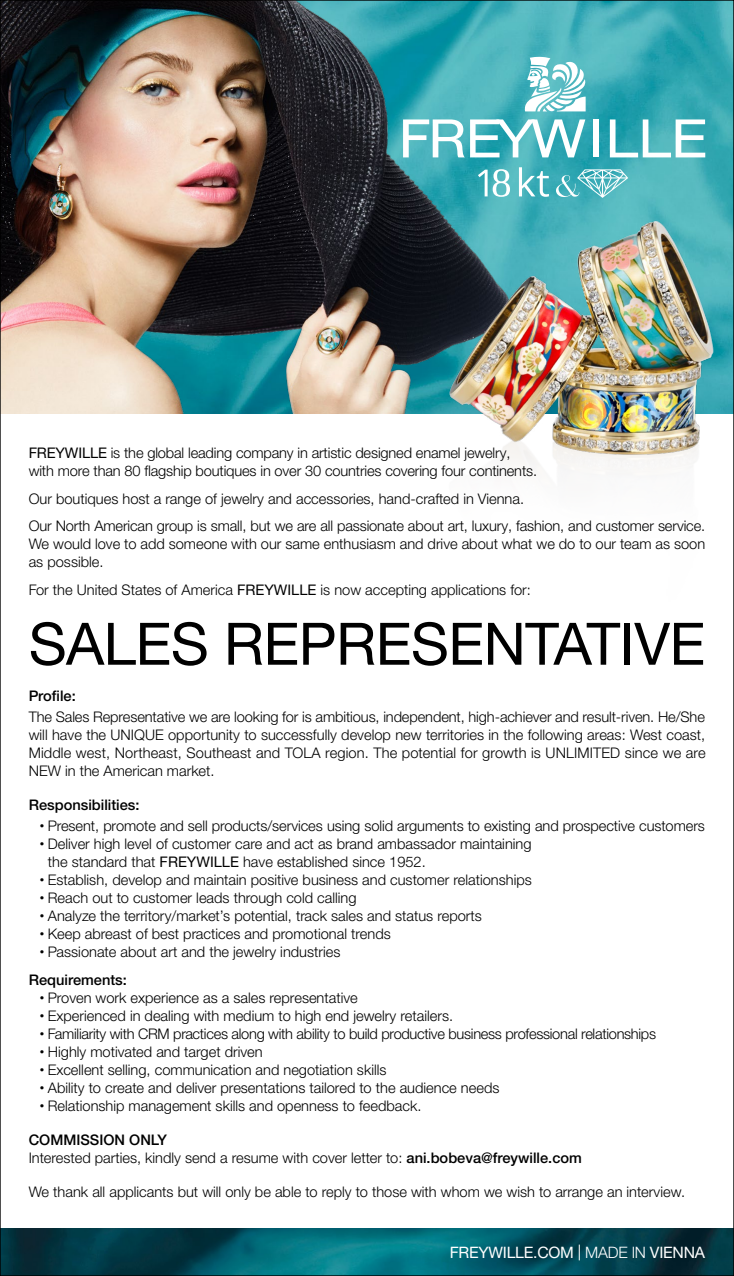
<style>
.page{position:relative;width:734px;height:1276px;background:#fff}
.page>*{position:absolute;margin:0;border:0;box-sizing:border-box;transform-origin:0 0}
.t1{font:58.62px "Helvetica Neue LTW1 G";letter-spacing:-.01em;color:#000}
.t2{font:15.75px "Helvetica Neue LTW1 G";letter-spacing:-.015em;color:#fff}
.t3{font:300 14.62px/18px "Helvetica Neue LTW1 G";color:#000}
.t4{font:300 14.62px "Helvetica Neue LTW1 G";letter-spacing:-.02em;color:#000}
.t5{font:500 14.62px "Helvetica Neue LTW1 G";color:#000}
.s1{font-weight:400}
.s2{font-weight:500}
.s3{font-weight:300}
</style>
<div class="page">
<img style="left:2px;top:1228px;width:729px;height:46px">
<img style="left:519px;top:2px;width:212px;height:198px">
<img style="left:2px;top:2px;width:517px;height:411px">
<svg style="left:524px;top:57px;width:62px;height:55px"></svg>
<svg style="left:556px;top:169px;width:72px;height:29px;background:#6dc1c9"></svg>
<svg style="left:519px;top:167px;width:30px;height:30px"></svg>
<svg style="left:478px;top:169px;width:32px;height:28px"></svg>
<svg style="left:403px;top:119px;width:61px;height:38px"></svg>
<svg style="left:470px;top:119px;width:115px;height:38px"></svg>
<div style="left:592px;top:119px;width:6px;height:38px;background:#fff"></div>
<svg style="left:609px;top:119px;width:96px;height:38px"></svg>
<img style="left:427px;top:200px;width:304px;height:270px">
<p class="t3" style="left:29px;top:444px;width:510px"><span class="s1">FREYWILLE</span> is the global leading company in artistic designed enamel jewelry, with more than 80 flagship boutiques in over 30 countries covering four continents.</p>
<p class="t3" style="left:29px;top:489px;width:497px">Our boutiques host a range of jewelry and accessories, hand-crafted in Vienna.</p>
<p class="t3" style="left:29px;top:517px;width:678px;text-align:justify">Our North American group is small, but we are all passionate about art, luxury, fashion, and customer service.<br>We would love to add someone with our same enthusiasm and drive about what we do to our team as soon as possible.</p>
<p class="t3" style="left:29px;top:581px;width:503px">For the United States of America <span class="s1">FREYWILLE</span> is now accepting applications for:</p>
<p class="t1" style="left:29px;top:607px;width:678px">SALES REPRESENTATIVE</p>
<p class="t5" style="left:29px;top:687px;width:48px">Profile:</p>
<p class="t3" style="left:29px;top:708px;width:678px;text-align:justify">The Sales Representative we are looking for is ambitious, independent, high-achiever and result-riven. He/She will have the UNIQUE opportunity to successfully develop new territories in the following areas: West coast, Middle west, Northeast, Southeast and TOLA region. The potential for growth is UNLIMITED since we are NEW in the American market.</p>
<p class="t5" style="left:29px;top:796px;width:112px">Responsibilities:</p>
<p class="t3" style="left:40px;top:817px;width:666px"><sup>•</sup> Present, promote and sell products/services using solid arguments to existing and prospective customers</p>
<p class="t3" style="left:48px;top:835px;width:485px;text-indent:-8px"><sup>•</sup> Deliver high level of customer care and act as brand ambassador maintaining the standard that <span class="s1">FREYWILLE</span> have established since 1952.</p>
<p class="t3" style="left:40px;top:871px;width:493px"><sup>•</sup> Establish, develop and maintain positive business and customer relationships</p>
<p class="t3" style="left:40px;top:889px;width:318px"><sup>•</sup> Reach out to customer leads through cold calling</p>
<p class="t3" style="left:40px;top:907px;width:443px"><sup>•</sup> Analyze the territory/market’s potential, track sales and status reports</p>
<p class="t3" style="left:40px;top:925px;width:352px"><sup>•</sup> Keep abreast of best practices and promotional trends</p>
<p class="t3" style="left:40px;top:943px;width:302px"><sup>•</sup> Passionate about art and the jewelry industries</p>
<p class="t5" style="left:29px;top:971px;width:100px">Requirements:</p>
<p class="t3" style="left:40px;top:988px;width:319px"><sup>•</sup> Proven work experience as a sales representative</p>
<p class="t3" style="left:40px;top:1006px;width:414px"><sup>•</sup> Experienced in dealing with medium to high end jewelry retailers.</p>
<p class="t4" style="left:40px;top:1025px;width:617px"><sup>•</sup> Familiarity with CRM practices along with ability to build productive business professional relationships</p>
<p class="t3" style="left:40px;top:1042px;width:224px"><sup>•</sup> Highly motivated and target driven</p>
<p class="t3" style="left:40px;top:1060px;width:348px"><sup>•</sup> Excellent selling, communication and negotiation skills</p>
<p class="t3" style="left:40px;top:1078px;width:461px"><sup>•</sup> Ability to create and deliver presentations tailored to the audience needs</p>
<p class="t3" style="left:40px;top:1096px;width:383px"><sup>•</sup> Relationship management skills and openness to feedback.</p>
<p class="t5" style="left:29px;top:1131px;width:140px">COMMISSION ONLY</p>
<p class="t3" style="left:29px;top:1148px;width:554px">Interested parties, kindly send a resume with cover letter to: <span class="s2">ani.bobeva@freywille.com</span></p>
<p class="t3" style="left:29px;top:1182px;width:658px">We thank all applicants but will only be able to reply to those with whom we wish to arrange an interview.</p>
<p class="t2" style="left:449px;top:1243px;width:257px">FREYWILLE.COM | <span class="s3">MADE IN</span> VIENNA</p>
</div>
